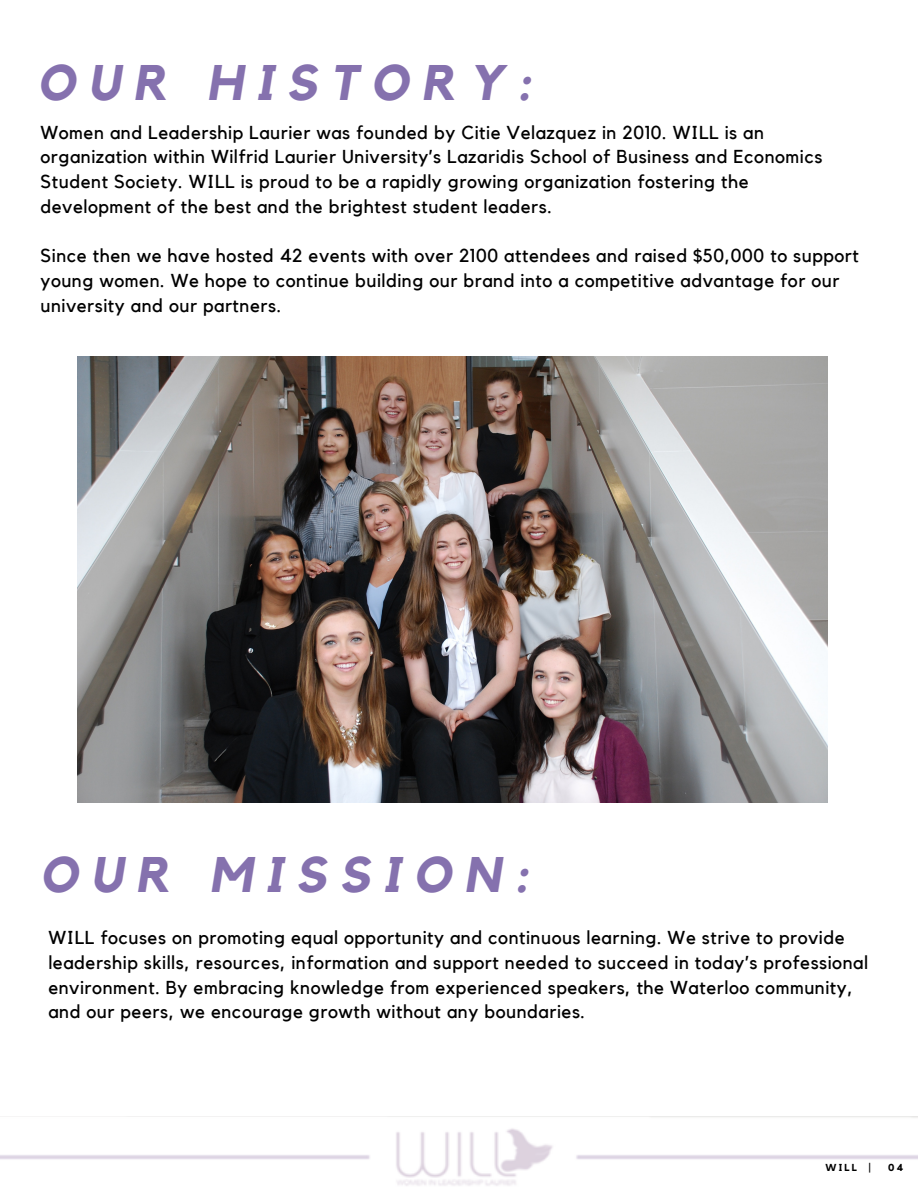
<style>
.page{position:relative;width:918px;height:1188px;background:#fff}
.page>*{position:absolute;margin:0;border:0;box-sizing:border-box;transform-origin:0 0}
.t1{font:italic 700 49.8px "Kollektif";letter-spacing:.26em;color:#8571ae}
.t2{font:18.75px/24.8px "Kollektif";letter-spacing:.03em;color:#000}
.t3{font:700 10.05px "Kollektif";letter-spacing:.22em;color:#000}
</style>
<div class="page">
<img style="left:78px;top:357px;width:750px;height:445px">
<img style="left:0;top:1116px;width:918px;height:70px">
<h1 class="t1" style="left:37px;top:59px;width:496px">OUR HISTORY:</h1>
<p class="t2" style="left:40px;top:120px;width:783px">Women and Leadership Laurier was founded by Citie Velazquez in 2010. WILL is an organization within Wilfrid Laurier University’s Lazaridis School of Business and Economics Student Society. WILL is proud to be a rapidly growing organization fostering the development of the best and the brightest student leaders.</p>
<p class="t2" style="left:40px;top:244px;width:820px">Since then we have hosted 42 events with over 2100 attendees and raised $50,000 to support young women. We hope to continue building our brand into a competitive advantage for our university and our partners.</p>
<h1 class="t1" style="left:40px;top:851px;width:491px">OUR MISSION:</h1>
<p class="t2" style="left:48px;top:926px;width:821px">WILL focuses on promoting equal opportunity and continuous learning. We strive to provide leadership skills, resources, information and support needed to succeed in today’s professional environment. By embracing knowledge from experienced speakers, the Waterloo community, and our peers, we encourage growth without any boundaries.</p>
<p class="t3" style="left:826px;top:1163px;width:47px">WILL |</p>
<p class="t3" style="left:888px;top:1163px;width:17px">04</p>
</div>
